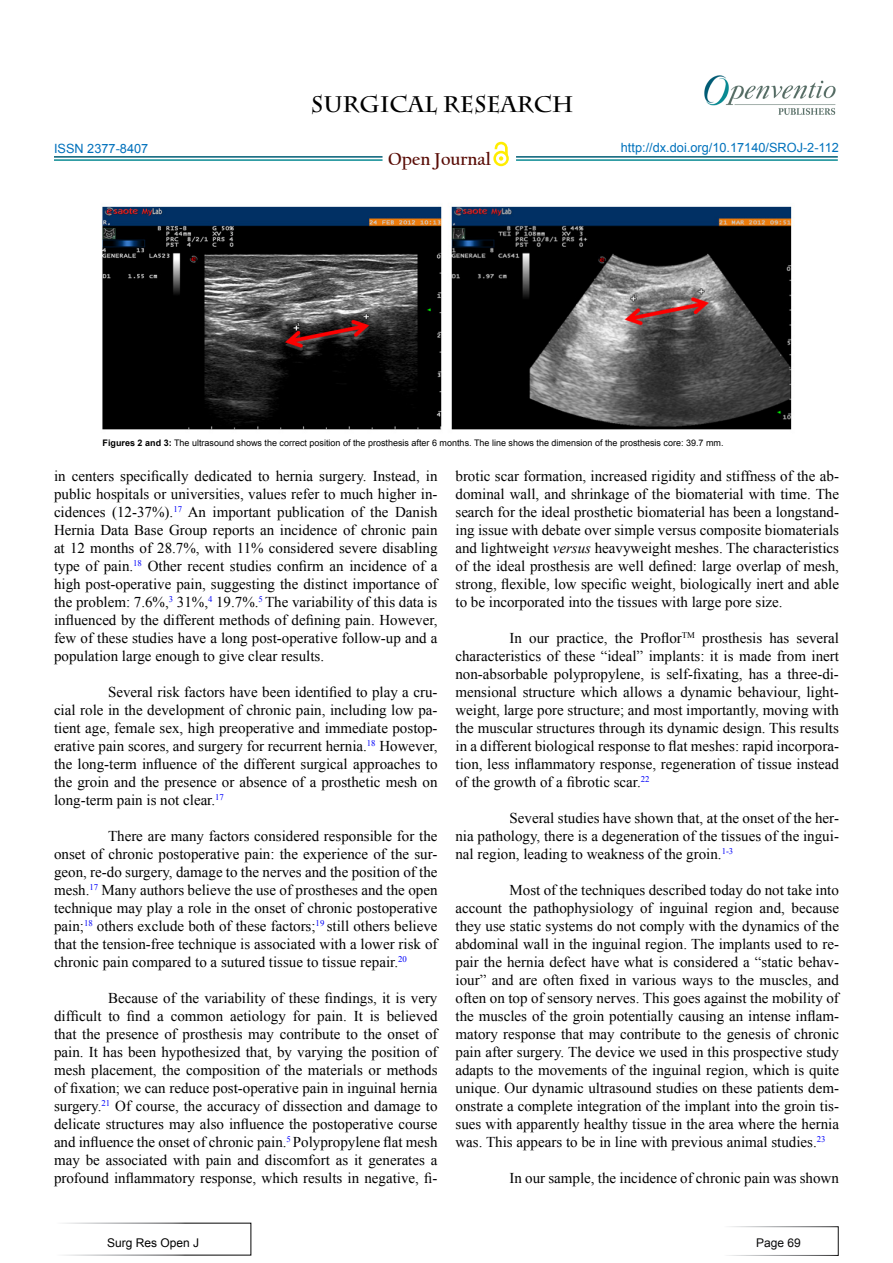
<style>
.page{position:relative;width:893px;height:1263px;background:#fff}
.page>*{position:absolute;margin:0;border:0;box-sizing:border-box;transform-origin:0 0}
.t1{font:700 22.5px "Charlemagne Std";color:#000}
.t2{font:700 18.15px "Californian FB";color:#580b05}
.t3{font:15px/18px "Times New Roman";color:#000;text-align:justify}
.t4{font:12.75px "Arial";color:#0072bc}
.t5{font:12.75px "Arial";color:#0071bc}
.t6{font:12px "Arial";color:#000}
.t7{font:12px "Arial";color:#0a0a0b}
.t8{font:9px "Arial";color:#000}
.s1{font-weight:700}
.s2{font-style:italic}
</style>
<div class="page">
<hr style="left:54px;top:156px;width:328px;height:2px;background:#015d75">
<hr style="left:54px;top:159px;width:328px;height:2px;background:#0a8b93">
<hr style="left:516px;top:156px;width:322px;height:2px;background:#015d75">
<hr style="left:516px;top:159px;width:322px;height:2px;background:#0a8b93">
<svg style="left:493px;top:151px;width:16px;height:15px"></svg>
<div style="left:496px;top:153px;width:10px;height:11px;background:#fff;border-radius:50%"></div>
<svg style="left:495px;top:141px;width:13px;height:20px"></svg>
<div style="left:55px;top:1223px;width:196px;height:32px;border:1px solid #fff"></div>
<div style="left:723px;top:1226px;width:116px;height:30px;border:1px solid #fff"></div>
<img style="left:704px;top:75px;width:132px;height:40px">
<img style="left:102px;top:206px;width:690px;height:224px">
<p class="t5" style="left:54px;top:140px;width:96px">ISSN 2377-8407</p>
<h1 class="t1" style="left:311px;top:91px;width:264px">SURGICAL RESEARCH</h1>
<p class="t2" style="left:388px;top:148px;width:104px">Open Journal</p>
<p class="t4" style="left:621px;top:139px;width:220px">http://dx.doi.org/10.17140/SROJ-2-112</p>
<p class="t8" style="left:103px;top:437px;width:622px"><span class="s1">Figures 2 and 3:</span> The ultrasound shows the correct position of the prosthesis after 6 months. The line shows the dimension of the prosthesis core: 39.7 mm.</p>
<p class="t3" style="left:54px;top:467px;width:385px">in centers specifically dedicated to hernia surgery. Instead, in public hospitals or universities, values refer to much higher in&shy;cidences (12-37%).<sup>17</sup> An important publication of the Danish Hernia Data Base Group reports an incidence of chronic pain at 12 months of 28.7%, with 11% considered severe disabling type of pain.<sup>18</sup> Other recent studies confirm an incidence of a high post-operative pain, suggesting the distinct importance of the problem: 7.6%,<sup>3</sup> 31%,<sup>4</sup> 19.7%.<sup>5</sup> The variability of this data is influenced by the different methods of defining pain. However, few of these studies have a long post-operative follow-up and a population large enough to give clear results.</p>
<p class="t3" style="left:54px;top:683px;width:385px;text-indent:54px">Several risk factors have been identified to play a cru&shy;cial role in the development of chronic pain, including low pa&shy;tient age, female sex, high preoperative and immediate postop&shy;erative pain scores, and surgery for recurrent hernia.<sup>18</sup> However, the long-term influence of the different surgical approaches to the groin and the presence or absence of a prosthetic mesh on long-term pain is not clear.<sup>17</sup></p>
<p class="t3" style="left:54px;top:827px;width:385px;text-indent:54px">There are many factors considered responsible for the onset of chronic postoperative pain: the experience of the sur&shy;geon, re-do surgery, damage to the nerves and the position of the mesh.<sup>17</sup> Many authors believe the use of prostheses and the open technique may play a role in the onset of chronic postoperative pain;<sup>18</sup> others exclude both of these factors;<sup>19</sup> still others believe that the tension-free technique is associated with a lower risk of chronic pain compared to a sutured tissue to tissue repair.<sup>20</sup></p>
<p class="t3" style="left:54px;top:989px;width:385px;text-indent:54px">Because of the variability of these findings, it is very difficult to find a common aetiology for pain. It is believed that the presence of prosthesis may contribute to the onset of pain. It has been hypothesized that, by varying the position of mesh placement, the composition of the materials or methods of fixation; we can reduce post-operative pain in inguinal hernia surgery.<sup>21</sup> Of course, the accuracy of dissection and damage to delicate structures may also influence the postoperative course and influence the onset of chronic pain.<sup>5</sup> Polypropylene flat mesh may be associated with pain and discomfort as it generates a profound inflammatory response, which results in negative, fi-</p>
<p class="t3" style="left:455px;top:467px;width:385px">brotic scar formation, increased rigidity and stiffness of the ab&shy;dominal wall, and shrinkage of the biomaterial with time. The search for the ideal prosthetic biomaterial has been a longstand&shy;ing issue with debate over simple versus composite biomaterials and lightweight <span class="s2">versus</span> heavyweight meshes. The characteristics of the ideal prosthesis are well defined: large overlap of mesh, strong, flexible, low specific weight, biologically inert and able to be incorporated into the tissues with large pore size.</p>
<p class="t3" style="left:455px;top:629px;width:385px;text-indent:54px">In our practice, the Proflor<sup>TM</sup> prosthesis has several characteristics of these “ideal” implants: it is made from inert non-absorbable polypropylene, is self-fixating, has a three-di&shy;mensional structure which allows a dynamic behaviour, light&shy;weight, large pore structure; and most importantly, moving with the muscular structures through its dynamic design. This results in a different biological response to flat meshes: rapid incorpora&shy;tion, less inflammatory response, regeneration of tissue instead of the growth of a fibrotic scar.<sup>22</sup></p>
<p class="t3" style="left:455px;top:809px;width:385px;text-indent:54px">Several studies have shown that, at the onset of the her&shy;nia pathology, there is a degeneration of the tissues of the ingui&shy;nal region, leading to weakness of the groin.<sup>1-3</sup></p>
<p class="t3" style="left:455px;top:881px;width:385px;text-indent:54px">Most of the techniques described today do not take into account the pathophysiology of inguinal region and, because they use static systems do not comply with the dynamics of the abdominal wall in the inguinal region. The implants used to re&shy;pair the hernia defect have what is considered a “static behav&shy;iour” and are often fixed in various ways to the muscles, and often on top of sensory nerves. This goes against the mobility of the muscles of the groin potentially causing an intense inflam&shy;matory response that may contribute to the genesis of chronic pain after surgery. The device we used in this prospective study adapts to the movements of the inguinal region, which is quite unique. Our dynamic ultrasound studies on these patients dem&shy;onstrate a complete integration of the implant into the groin tis&shy;sues with apparently healthy tissue in the area where the hernia was. This appears to be in line with previous animal studies.<sup>23</sup></p>
<p class="t3" style="left:509px;top:1169px;width:331px">In our sample, the incidence of chronic pain was shown</p>
<p class="t6" style="left:107px;top:1234px;width:94px">Surg Res Open J</p>
<p class="t7" style="left:756px;top:1234px;width:46px">Page 69</p>
</div>
